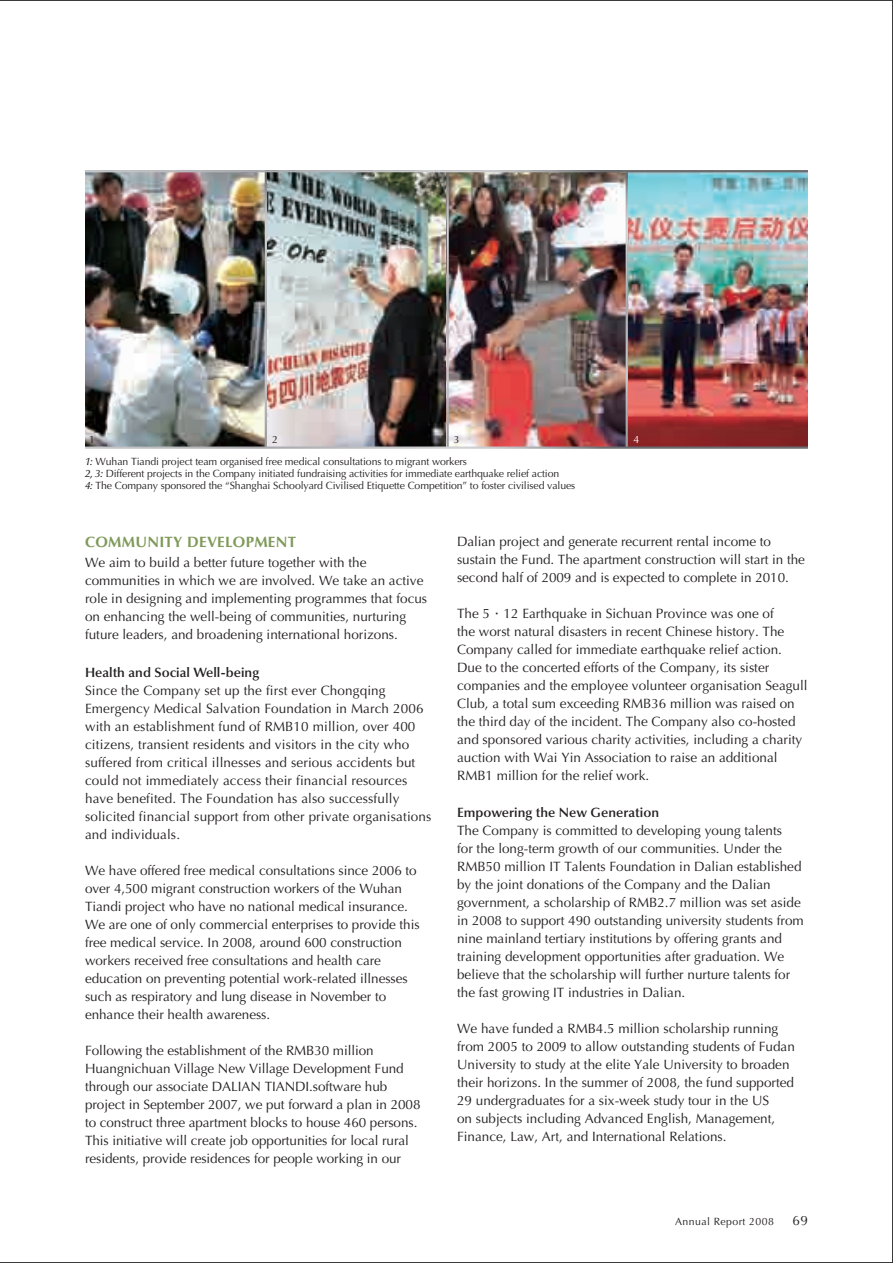
<style>
.page{position:relative;width:893px;height:1263px;background:#fff}
.page>*{position:absolute;margin:0;border:0;box-sizing:border-box;transform-origin:0 0}
.t1{font:700 15px "Optima";letter-spacing:.02em;color:#809a5a}
.t2{font:13.5px/18px "Optima";color:#231f20}
.t3{font:600 13.5px "Optima";color:#231f20}
.t4{font:10.5px/12px "Optima";letter-spacing:-.01em;color:#231f20}
.t5{font:10.5px "Optima";letter-spacing:.04em;color:#231f20}
.t6{font:10.5px "Optima";color:#fff}
.s1{font-weight:500;font-style:italic}
.s2{font-family:"Li Gothic Med"}
</style>
<div class="page">
<img style="left:0;top:0;width:893px;height:1263px">
<p class="t4" style="left:89px;top:433px;width:7px">1</p>
<p class="t4" style="left:272px;top:433px;width:7px">2</p>
<p class="t4" style="left:454px;top:433px;width:7px">3</p>
<p class="t6" style="left:634px;top:433px;width:7px">4</p>
<p class="t4" style="left:85px;top:456px;width:492px"><span class="s1">1:</span> Wuhan Tiandi project team organised free medical consultations to migrant workers<br><span class="s1">2, 3:</span> Different projects in the Company initiated fundraising activities for immediate earthquake relief action<br><span class="s1">4:</span> The Company sponsored the “Shanghai Schoolyard Civilised Etiquette Competition” to foster civilised values</p>
<p class="t1" style="left:85px;top:533px;width:213px">COMMUNITY DEVELOPMENT</p>
<p class="t2" style="left:85px;top:554px;width:344px">We aim to build a better future together with the communities in which we are involved. We take an active role in designing and implementing programmes that focus on enhancing the well-being of communities, nurturing future leaders, and broadening international horizons.</p>
<p class="t3" style="left:85px;top:664px;width:176px">Health and Social Well-being</p>
<p class="t2" style="left:85px;top:681px;width:348px">Since the Company set up the first ever Chongqing Emergency Medical Salvation Foundation in March 2006 with an establishment fund of RMB10 million, over 400 citizens, transient residents and visitors in the city who suffered from critical illnesses and serious accidents but could not immediately access their financial resources have benefited. The Foundation has also successfully solicited financial support from other private organisations and individuals.</p>
<p class="t2" style="left:85px;top:861px;width:336px">We have offered free medical consultations since 2006 to over 4,500 migrant construction workers of the Wuhan Tiandi project who have no national medical insurance.<br>We are one of only commercial enterprises to provide this free medical service. In 2008, around 600 construction workers received free consultations and health care education on preventing potential work-related illnesses such as respiratory and lung disease in November to enhance their health awareness.</p>
<p class="t2" style="left:85px;top:1041px;width:337px">Following the establishment of the RMB30 million Huangnichuan Village New Village Development Fund through our associate DALIAN TIANDI.software hub project in September 2007, we put forward a plan in 2008 to construct three apartment blocks to house 460 persons.<br>This initiative will create job opportunities for local rural residents, provide residences for people working in our</p>
<p class="t2" style="left:457px;top:532px;width:349px">Dalian project and generate recurrent rental income to sustain the Fund. The apartment construction will start in the second half of 2009 and is expected to complete in 2010.</p>
<p class="t2" style="left:457px;top:604px;width:352px">The 5<span class="s2">‧</span>12 Earthquake in Sichuan Province was one of<br>the worst natural disasters in recent Chinese history. The Company called for immediate earthquake relief action.<br>Due to the concerted efforts of the Company, its sister companies and the employee volunteer organisation Seagull Club, a total sum exceeding RMB36 million was raised on the third day of the incident. The Company also co-hosted and sponsored various charity activities, including a charity auction with Wai Yin Association to raise an additional RMB1 million for the relief work.</p>
<p class="t3" style="left:457px;top:805px;width:203px">Empowering the New Generation</p>
<p class="t2" style="left:457px;top:822px;width:348px">The Company is committed to developing young talents<br>for the long-term growth of our communities. Under the RMB50 million IT Talents Foundation in Dalian established by the joint donations of the Company and the Dalian government, a scholarship of RMB2.7 million was set aside in 2008 to support 490 outstanding university students from nine mainland tertiary institutions by offering grants and training development opportunities after graduation. We believe that the scholarship will further nurture talents for the fast growing IT industries in Dalian.</p>
<p class="t2" style="left:457px;top:1020px;width:339px">We have funded a RMB4.5 million scholarship running from 2005 to 2009 to allow outstanding students of Fudan University to study at the elite Yale University to broaden their horizons. In the summer of 2008, the fund supported 29 undergraduates for a six-week study tour in the US<br>on subjects including Advanced English, Management, Finance, Law, Art, and International Relations.</p>
<p class="t5" style="left:675px;top:1215px;width:100px">Annual Report 2008</p>
<p class="t2" style="left:792px;top:1211px;width:17px">69</p>
</div>
